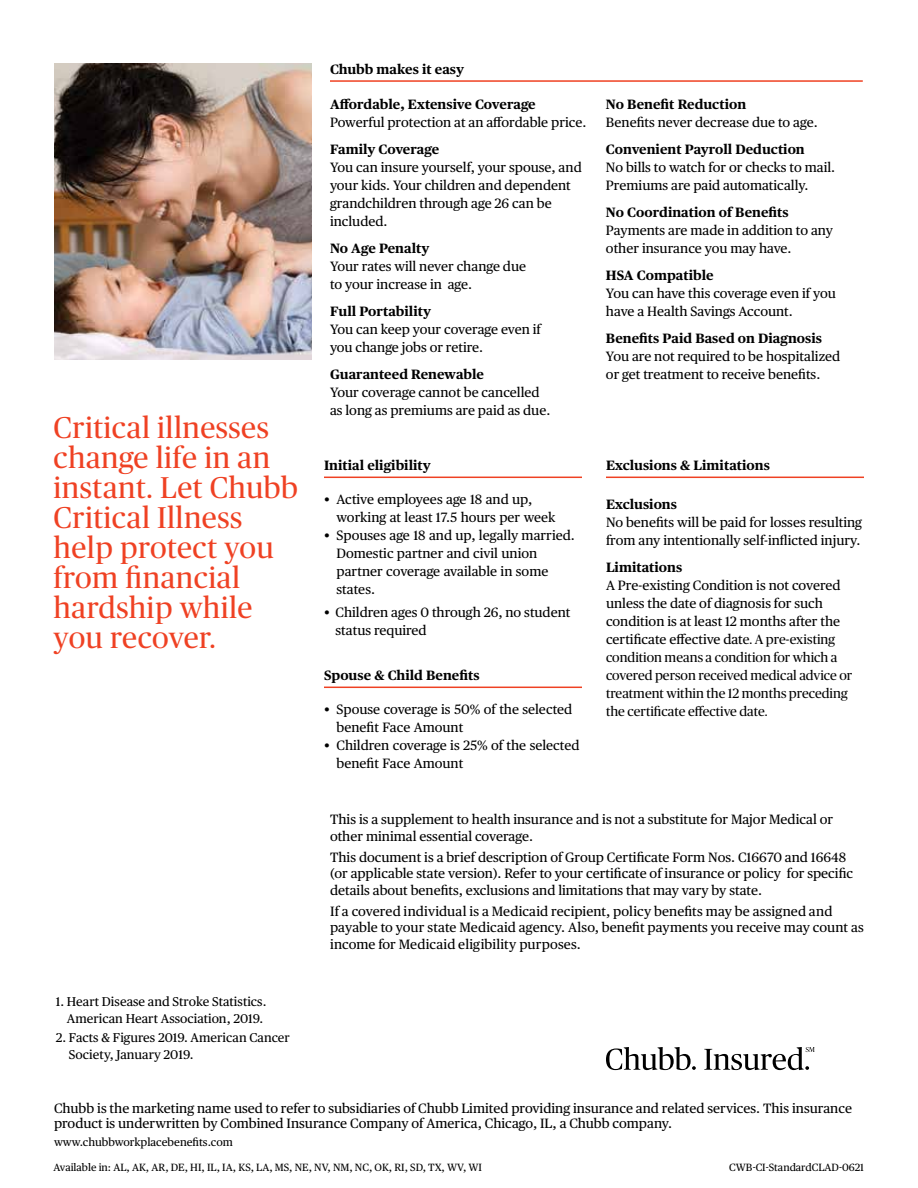
<style>
.page{position:relative;width:918px;height:1188px;background:#fff}
.page>*{position:absolute;margin:0;border:0;box-sizing:border-box;transform-origin:0 0}
.t1{font:30px/30px "Chubb Publico";letter-spacing:.015em;color:#ef4123}
.t2{font:13.5px/18px "Chubb Publico Text";color:#000}
.t3{font:700 13.5px "Chubb Publico Text";color:#000}
.t4{font:13.5px/18px "Chubb Publico";color:#000}
.t5{font:12.75px/16.5px "Chubb Publico Text";color:#000;text-align:right}
.t6{font:11.25px "Chubb Publico Text";color:#000}
.t7{font:10.5px "Chubb Publico Text";color:#000}
.s1{font-family:"Chubb Publico"}
</style>
<div class="page">
<img style="left:54px;top:63px;width:258px;height:297px">
<hr style="left:606px;top:477px;width:258px;height:1px;background:#ef4123">
<hr style="left:324px;top:477px;width:258px;height:1px;background:#ef4123">
<hr style="left:324px;top:687px;width:258px;height:1px;background:#ef4123">
<svg style="left:606px;top:1047px;width:90px;height:23px"></svg>
<svg style="left:704px;top:1047px;width:111px;height:23px"></svg>
<hr style="left:330px;top:80px;width:533px;height:2px;background:#ef4123">
<h1 class="t1" style="left:54px;top:411px;width:246px">Critical illnesses change life in an instant. Let Chubb<br>Critical Illness help protect you from financial hardship while you recover.</h1>
<p class="t5" style="left:56px;top:993px;width:212px">1. Heart Disease and Stroke Statistics.<br>American Heart Association, 2019.</p>
<p class="t5" style="left:69px;top:1029px;width:223px;text-align:left;text-indent:-13px">2. Facts &amp; Figures 2019. American Cancer<br>Society, January 2019.</p>
<p class="t3" style="left:330px;top:58px;width:135px">Chubb makes it easy</p>
<p class="t3" style="left:330px;top:93px;width:207px">Affordable, Extensive Coverage</p>
<p class="t2" style="left:330px;top:112px;width:258px">Powerful protection at an affordable price.</p>
<p class="t3" style="left:330px;top:138px;width:111px">Family Coverage</p>
<p class="t2" style="left:330px;top:157px;width:253px">You can insure yourself, your spouse, and your kids. Your children and dependent grandchildren through age 26 can be included.</p>
<p class="t3" style="left:330px;top:237px;width:101px">No Age Penalty</p>
<p class="t2" style="left:330px;top:256px;width:198px">Your rates will never change due to your increase in age.</p>
<p class="t3" style="left:330px;top:300px;width:103px">Full Portability</p>
<p class="t2" style="left:330px;top:319px;width:212px">You can keep your coverage even if you change jobs or retire.</p>
<p class="t3" style="left:330px;top:363px;width:156px">Guaranteed Renewable</p>
<p class="t2" style="left:330px;top:382px;width:222px">Your coverage cannot be cancelled as long as premiums are paid as due.</p>
<p class="t3" style="left:324px;top:455px;width:108px">Initial eligibility</p>
<p class="t2" style="left:337px;top:490px;width:220px;text-indent:-13px">• Active employees age 18 and up, working at least 17.5 hours per week</p>
<p class="t2" style="left:337px;top:526px;width:240px;text-indent:-13px">• Spouses age 18 and up, legally married.<br>Domestic partner and civil union partner coverage available in some states.</p>
<p class="t2" style="left:336px;top:602px;width:236px;text-indent:-12px">• Children ages 0 through 26, no student status required</p>
<p class="t3" style="left:324px;top:665px;width:157px">Spouse &amp; Child Benefits</p>
<p class="t2" style="left:337px;top:700px;width:237px;text-indent:-13px">• Spouse coverage is 50% of the selected benefit Face Amount</p>
<p class="t2" style="left:337px;top:736px;width:245px;text-indent:-13px">• Children coverage is 25% of the selected benefit Face Amount</p>
<p class="t3" style="left:606px;top:93px;width:142px">No Benefit Reduction</p>
<p class="t2" style="left:606px;top:112px;width:213px">Benefits never decrease due to age.</p>
<p class="t3" style="left:606px;top:138px;width:200px">Convenient Payroll Deduction</p>
<p class="t2" style="left:606px;top:157px;width:231px">No bills to watch for or checks to mail.<br>Premiums are paid automatically.</p>
<p class="t3" style="left:606px;top:201px;width:184px">No Coordination of Benefits</p>
<p class="t2" style="left:606px;top:220px;width:229px">Payments are made in addition to any other insurance you may have.</p>
<p class="t3" style="left:606px;top:264px;width:109px">HSA Compatible</p>
<p class="t2" style="left:606px;top:283px;width:231px">You can have this coverage even if you have a Health Savings Account.</p>
<p class="t3" style="left:606px;top:327px;width:218px">Benefits Paid Based on Diagnosis</p>
<p class="t2" style="left:606px;top:346px;width:236px">You are not required to be hospitalized or get treatment to receive benefits.</p>
<p class="t3" style="left:606px;top:455px;width:165px">Exclusions &amp; Limitations</p>
<p class="t3" style="left:606px;top:494px;width:73px">Exclusions</p>
<p class="t2" style="left:606px;top:512px;width:258px">No benefits will be paid for losses resulting from any intentionally self-inflicted injury.</p>
<p class="t3" style="left:606px;top:557px;width:78px">Limitations</p>
<p class="t2" style="left:606px;top:575px;width:236px">A Pre-existing Condition is not covered unless the date of diagnosis for such condition is at least 12 months after the certificate effective dat<span class="s1">e. A pre-existing</span></p>
<p class="t4" style="left:606px;top:647px;width:248px">condition means a condition for which a covered person received medical advice or treatment within the 12 months preceding the certificate effective date.</p>
<p class="t2" style="left:330px;top:810px;width:505px;line-height:16.5px">This is a supplement to health insurance and is not a substitute for Major Medical or other minimal essential coverage.</p>
<p class="t2" style="left:330px;top:848px;width:525px;line-height:16.5px">This document is a brief description of Group Certificate Form Nos. C16670 and 16648 (or applicable state version). Refer to your certificate of insurance or policy for specific details about benefits, exclusions and limitations that may vary by state.</p>
<p class="t2" style="left:330px;top:902px;width:535px;line-height:16.5px">If a covered individual is a Medicaid recipient, policy benefits may be assigned and payable to your state Medicaid agency. Also, benefit payments you receive may count as income for Medicaid eligibility purposes.</p>
<p class="t2" style="left:54px;top:1100px;width:800px;line-height:15px">Chubb is the marketing name used to refer to subsidiaries of Chubb Limited providing insurance and related services. This insurance product is underwritten by Combined Insurance Company of America, Chicago, IL, a Chubb company.</p>
<p class="t6" style="left:54px;top:1134px;width:180px">www.chubbworkplacebenefits.com</p>
<p class="t7" style="left:54px;top:1159px;width:430px">Available in: AL, AK, AR, DE, HI, IL, IA, KS, LA, MS, NE, NV, NM, NC, OK, RI, SD, TX, WV, WI</p>
<p class="t7" style="left:729px;top:1159px;width:136px">CWB-CI-StandardCLAD-0621</p>
</div>
